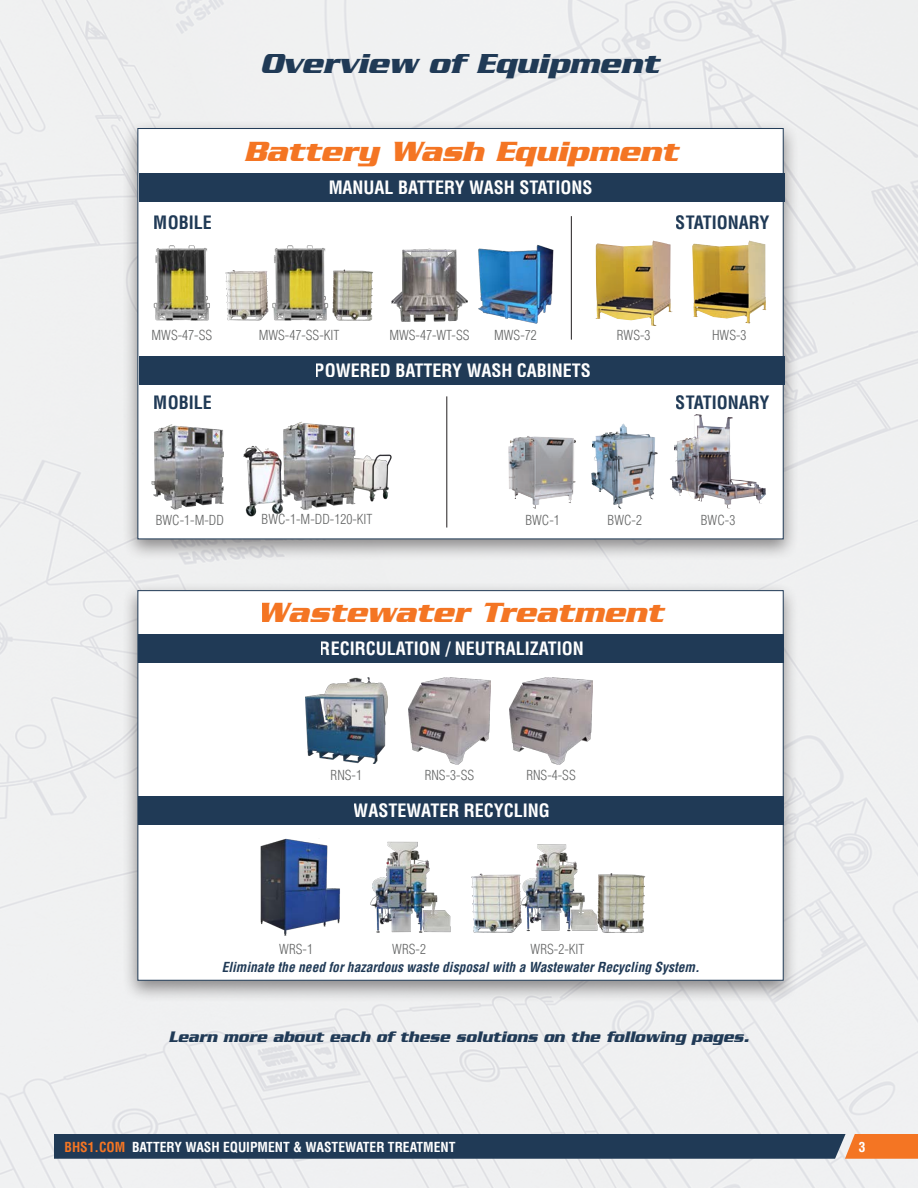
<style>
.page{position:relative;width:918px;height:1188px;background:#f2f3f4}
.page>*{position:absolute;margin:0;border:0;box-sizing:border-box;transform-origin:0 0}
.t1{font:italic 700 30px "Serpentine Std";color:#f47523}
.t2{font:italic 700 30px "Serpentine Std";color:#203a56}
.t3{font:700 condensed 18px "Helvetica LT Std";color:#fff}
.t4{font:700 condensed 18px "Helvetica LT Std";color:#203a56}
.t5{font:italic 700 16.5px "Serpentine Std";letter-spacing:.005em;color:#203a56;scale:.9 1}
.t6{font:300 condensed 13.5px "Helvetica LT Std";color:#656666}
.F_B{font:italic 700 condensed 13.5px "Helvetica LT Std";color:#203a56}
.t7{font:700 condensed 13.5px "Helvetica LT Std";color:#fff}
.s1{color:#f47523}
</style>
<div class="page">
<div style="left:122px;top:582px;width:677px;height:420px;background:#231f20;opacity:.5"></div>
<div style="left:137px;top:590px;width:647px;height:391px;background:#fff;border:1px solid #203a56"></div>
<img style="left:305px;top:678px;width:83px;height:86px">
<img style="left:408px;top:678px;width:83px;height:86px">
<img style="left:510px;top:678px;width:82px;height:86px">
<div style="left:138px;top:635px;width:645px;height:28px;background:#203a56"></div>
<div style="left:138px;top:797px;width:645px;height:28px;background:#203a56"></div>
<img style="left:260px;top:838px;width:80px;height:98px">
<img style="left:471px;top:844px;width:175px;height:89px">
<img style="left:370px;top:841px;width:81px;height:92px">
<div style="left:122px;top:120px;width:677px;height:441px;background:#231f20;opacity:.5"></div>
<div style="left:137px;top:128px;width:647px;height:411px;background:#fff;border:1px solid #203a56"></div>
<div style="left:139px;top:174px;width:645px;height:28px;background:#203a56"></div>
<img style="left:692px;top:240px;width:75px;height:84px">
<img style="left:595px;top:240px;width:78px;height:86px">
<div style="left:139px;top:356px;width:645px;height:28px;background:#203a56"></div>
<img style="left:508px;top:436px;width:68px;height:73px">
<img style="left:592px;top:424px;width:31px;height:55px">
<img style="left:670px;top:414px;width:26px;height:79px">
<img style="left:151px;top:424px;width:73px;height:86px">
<img style="left:243px;top:421px;width:149px;height:95px">
<hr style="left:571px;top:216px;width:1px;height:124px;background:#231f20">
<hr style="left:446px;top:396px;width:1px;height:132px;background:#231f20">
<img style="left:225px;top:245px;width:148px;height:76px">
<img style="left:153px;top:245px;width:57px;height:76px">
<img style="left:478px;top:244px;width:76px;height:79px">
<img style="left:392px;top:248px;width:75px;height:74px">
<svg style="left:54px;top:1134px;width:864px;height:25px;background:#354255"></svg>
<h1 class="t2" style="left:259px;top:46px;width:401px">Overview of Equipment</h1>
<h1 class="t1" style="left:243px;top:134px;width:436px">Battery Wash Equipment</h1>
<h2 class="t4" style="left:154px;top:211px;width:60px">MOBILE</h2>
<h2 class="t3" style="left:329px;top:176px;width:265px">MANUAL BATTERY WASH STATIONS</h2>
<h2 class="t4" style="left:676px;top:211px;width:95px">STATIONARY</h2>
<p class="t6" style="left:152px;top:326px;width:62px">MWS-47-SS</p>
<p class="t6" style="left:259px;top:326px;width:82px">MWS-47-SS-KIT</p>
<p class="t6" style="left:389px;top:326px;width:82px">MWS-47-WT-SS</p>
<p class="t6" style="left:494px;top:326px;width:44px">MWS-72</p>
<h2 class="t4" style="left:154px;top:391px;width:60px">MOBILE</h2>
<h2 class="t3" style="left:315px;top:359px;width:277px">POWERED BATTERY WASH CABINETS</h2>
<p class="t6" style="left:617px;top:326px;width:35px">RWS-3</p>
<p class="t6" style="left:712px;top:326px;width:36px">HWS-3</p>
<h2 class="t4" style="left:676px;top:391px;width:95px">STATIONARY</h2>
<p class="t6" style="left:156px;top:512px;width:70px">BWC-1-M-DD</p>
<p class="t6" style="left:262px;top:511px;width:112px">BWC-1-M-DD-120-KIT</p>
<p class="t6" style="left:525px;top:512px;width:36px">BWC-1</p>
<p class="t6" style="left:608px;top:512px;width:36px">BWC-2</p>
<p class="t6" style="left:701px;top:512px;width:36px">BWC-3</p>
<h1 class="t1" style="left:258px;top:595px;width:407px">Wastewater Treatment</h1>
<h2 class="t3" style="left:320px;top:638px;width:266px">RECIRCULATION / NEUTRALIZATION</h2>
<p class="t6" style="left:331px;top:767px;width:33px">RNS-1</p>
<p class="t6" style="left:425px;top:767px;width:51px">RNS-3-SS</p>
<p class="t6" style="left:526px;top:767px;width:51px">RNS-4-SS</p>
<h2 class="t3" style="left:354px;top:800px;width:197px">WASTEWATER RECYCLING</h2>
<p class="t6" style="left:279px;top:940px;width:35px">WRS-1</p>
<p class="t6" style="left:392px;top:940px;width:35px">WRS-2</p>
<p class="t6" style="left:531px;top:940px;width:55px">WRS-2-KIT</p>
<p class="F_B" style="left:222px;top:959px;width:479px">Eliminate the need for hazardous waste disposal with a Wastewater Recycling System.</p>
<p class="t5" style="left:169px;top:1027px;width:647px">Learn more about each of these solutions on the following pages.</p>
<p class="t7" style="left:65px;top:1139px;width:392px"><span class="s1">BHS1.COM</span> BATTERY WASH EQUIPMENT &amp; WASTEWATER TREATMENT</p>
<p class="t7" style="left:859px;top:1139px;width:8px">3</p>
</div>
